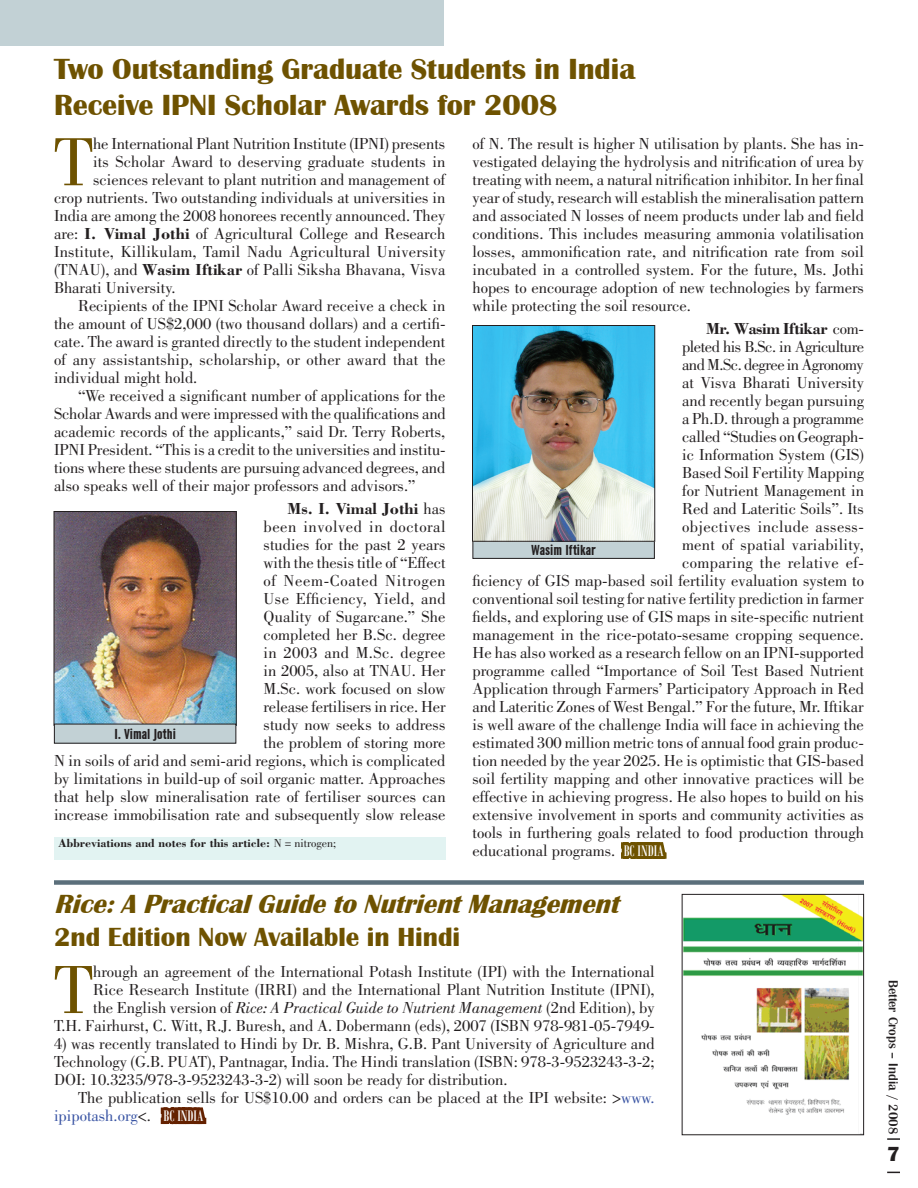
<style>
.page{position:relative;width:918px;height:1188px;background:#fff}
.page>*{position:absolute;margin:0;border:0;box-sizing:border-box;transform-origin:0 0}
.t1{font:70.35px "Bodoni";color:#6e5200}
.t2{font:700 30px/36px "Britannic T";color:#6e5200}
.t3{font:italic 700 27px/32.4px "Britannic T";color:#6e5200}
.t4{font:16.5px/18px "Bodoni";color:#231f20;text-align:right}
.t5{font:16.5px "Bodoni";letter-spacing:-.03em;color:#231f20}
.t6{font:16.5px "Bodoni";letter-spacing:.025em;color:#231f20}
.t7{font:16.5px "Bodoni";color:#3853a3}
.t8{font:700 16.5px "Bodoni";letter-spacing:-.025em;color:#231f20}
.t9{font:15px "URW Grotesk T Bol Con";color:#231f20}
.t10{font:500 13.5px "Britannic T";color:#231f20}
.t11{font:700 12px "Bodoni";color:#231f20}
.s1{font-weight:700}
.s2{font-weight:400}
.s3{font-family:"Bodoni MT Condensed";color:#fff}
.s4{font-style:normal}
.s5{font-style:italic}
.s6{color:#3853a3}
.s7{color:#231f20}
</style>
<div class="page">
<svg style="left:887px;top:1138px;width:13px;height:2px"></svg>
<svg style="left:887px;top:1172px;width:13px;height:1px"></svg>
<div style="left:0;top:0;width:444px;height:46px;background:#c2d1d5"></div>
<img style="left:56px;top:513px;width:179px;height:211px">
<div style="left:54px;top:511px;width:183px;height:215px;border:1px solid #231f20"></div>
<svg style="left:621px;top:842px;width:46px;height:17px"></svg>
<div style="left:473px;top:539px;width:181px;height:19px;background:#c2d1d5"></div>
<div style="left:472px;top:539px;width:183px;height:20px;border:1px solid #231f20"></div>
<svg style="left:160px;top:1107px;width:47px;height:18px"></svg>
<img style="left:684px;top:896px;width:178px;height:219px">
<div style="left:682px;top:894px;width:182px;height:241px;border:1px solid #231f20"></div>
<div style="left:54px;top:724px;width:182px;height:19px;background:#c2d1d5"></div>
<div style="left:54px;top:724px;width:182px;height:20px;border:1px solid #231f20"></div>
<div style="left:54px;top:837px;width:392px;height:23px;background:#e2f3f2"></div>
<div style="left:54px;top:880px;width:810px;height:5px;background:#5b6f7b"></div>
<img style="left:474px;top:327px;width:179px;height:213px">
<div style="left:472px;top:325px;width:183px;height:217px;border:1px solid #231f20"></div>
<p class="t2" style="left:54px;top:51px;width:583px">Two Outstanding Graduate Students in India<br>Receive IPNI Scholar Awards for 2008</p>
<p class="t1" style="left:54px;top:123px;width:41px">T</p>
<p class="t4" style="left:93px;top:135px;width:354px">he International Plant Nutrition Institute (IPNI) presents</p>
<p class="t4" style="left:93px;top:153px;width:354px">its Scholar Award to deserving graduate students in</p>
<p class="t4" style="left:93px;top:171px;width:354px">sciences relevant to plant nutrition and management of</p>
<p class="t4" style="left:54px;top:189px;width:393px">crop nutrients. Two outstanding individuals at universities in</p>
<p class="t4" style="left:54px;top:207px;width:393px">India are among the 2008 honorees recently announced. They</p>
<p class="t4" style="left:54px;top:225px;width:393px">are: <span class="s1">I. Vimal Jothi</span> of Agricultural College and Research</p>
<p class="t4" style="left:54px;top:243px;width:393px">Institute, Killikulam, Tamil Nadu Agricultural University</p>
<p class="t4" style="left:54px;top:261px;width:393px">(TNAU), and <span class="s1">Wasim Iftikar</span> of Palli Siksha Bhavana, Visva</p>
<p class="t4" style="left:54px;top:279px;width:123px">Bharati University.</p>
<p class="t4" style="left:78px;top:297px;width:369px">Recipients of the IPNI Scholar Award receive a check in</p>
<p class="t4" style="left:54px;top:315px;width:393px">the amount of US$2,000 (two thousand dollars) and a certifi-</p>
<p class="t4" style="left:54px;top:333px;width:393px">cate. The award is granted directly to the student independent</p>
<p class="t4" style="left:54px;top:351px;width:393px">of any assistantship, scholarship, or other award that the</p>
<p class="t4" style="left:54px;top:369px;width:145px">individual might hold.</p>
<p class="t4" style="left:78px;top:387px;width:369px">“We received a significant number of applications for the</p>
<p class="t4" style="left:54px;top:405px;width:393px">Scholar Awards and were impressed with the qualifications and</p>
<p class="t4" style="left:54px;top:423px;width:393px">academic records of the applicants,” said Dr. Terry Roberts,</p>
<p class="t4" style="left:54px;top:441px;width:393px">IPNI President. “This is a credit to the universities and institu-</p>
<p class="t4" style="left:54px;top:459px;width:393px">tions where these students are pursuing advanced degrees, and</p>
<p class="t4" style="left:54px;top:477px;width:363px">also speaks well of their major professors and advisors.”</p>
<p class="t4" style="left:54px;top:499px;width:393px"><span class="s1">Ms. I. Vimal Jothi</span> has<br>been involved in doctoral<br>studies for the past 2 years<br>with the thesis title of “Effect<br>of Neem-Coated Nitrogen<br>Use Efficiency, Yield, and<br>Quality of Sugarcane.” She<br>completed her B.Sc. degree<br>in 2003 and M.Sc. degree<br>in 2005, also at TNAU. Her<br>M.Sc. work focused on slow<br>release fertilisers in rice. Her<br>study now seeks to address<br>the problem of storing more<br>N in soils of arid and semi-arid regions, which is complicated by limitations in build-up of soil organic matter. Approaches that help slow mineralisation rate of fertiliser sources can increase immobilisation rate and subsequently slow release</p>
<p class="t9" style="left:114px;top:725px;width:63px">I. Vimal Jothi</p>
<p class="t11" style="left:58px;top:835px;width:279px">Abbreviations and notes for this article: <span class="s2">N = nitrogen;</span></p>
<p class="t4" style="left:472px;top:135px;width:393px;text-align:justify">of N. The result is higher N utilisation by plants. She has in&shy;vestigated delaying the hydrolysis and nitrification of urea by treating with neem, a natural nitrification inhibitor. In her final year of study, research will establish the mineralisation pattern and associated N losses of neem products under lab and field conditions. This includes measuring ammonia volatilisation losses, ammonification rate, and nitrification rate from soil incubated in a controlled system. For the future, Ms. Jothi hopes to encourage adoption of new technologies by farmers while protecting the soil resource.</p>
<p class="t8" style="left:706px;top:318px;width:159px">Mr. Wasim Iftikar <span class="s2">com-</span></p>
<p class="t5" style="left:682px;top:337px;width:183px">pleted his B.Sc. in Agriculture</p>
<p class="t5" style="left:682px;top:355px;width:183px">and M.Sc. degree in Agronomy</p>
<p class="t4" style="left:682px;top:373px;width:183px">at Visva Bharati University</p>
<p class="t4" style="left:682px;top:391px;width:183px">and recently began pursuing</p>
<p class="t4" style="left:682px;top:409px;width:183px">a Ph.D. through a programme</p>
<p class="t4" style="left:682px;top:427px;width:183px">called “Studies on Geograph-</p>
<p class="t4" style="left:682px;top:445px;width:183px">ic Information System (GIS)</p>
<p class="t4" style="left:682px;top:463px;width:183px">Based Soil Fertility Mapping</p>
<p class="t4" style="left:682px;top:481px;width:183px">for Nutrient Management in</p>
<p class="t4" style="left:682px;top:499px;width:183px">Red and Lateritic Soils”. Its</p>
<p class="t6" style="left:682px;top:517px;width:183px">objectives include assess-</p>
<p class="t4" style="left:682px;top:535px;width:183px">ment of spatial variability,</p>
<p class="t6" style="left:682px;top:553px;width:183px">comparing the relative ef-</p>
<p class="t4" style="left:472px;top:571px;width:393px">ficiency of GIS map-based soil fertility evaluation system to</p>
<p class="t4" style="left:472px;top:589px;width:393px">conventional soil testing for native fertility prediction in farmer</p>
<p class="t4" style="left:472px;top:607px;width:393px">fields, and exploring use of GIS maps in site-specific nutrient</p>
<p class="t4" style="left:472px;top:625px;width:393px">management in the rice-potato-sesame cropping sequence.</p>
<p class="t4" style="left:472px;top:643px;width:393px">He has also worked as a research fellow on an IPNI-supported</p>
<p class="t4" style="left:472px;top:661px;width:393px">programme called “Importance of Soil Test Based Nutrient</p>
<p class="t4" style="left:472px;top:679px;width:393px">Application through Farmers’ Participatory Approach in Red</p>
<p class="t4" style="left:472px;top:697px;width:393px">and Lateritic Zones of West Bengal.” For the future, Mr. Iftikar</p>
<p class="t4" style="left:472px;top:715px;width:393px">is well aware of the challenge India will face in achieving the</p>
<p class="t4" style="left:472px;top:733px;width:393px">estimated 300 million metric tons of annual food grain produc-</p>
<p class="t4" style="left:472px;top:751px;width:393px">tion needed by the year 2025. He is optimistic that GIS-based</p>
<p class="t4" style="left:472px;top:769px;width:393px">soil fertility mapping and other innovative practices will be</p>
<p class="t4" style="left:472px;top:787px;width:393px">effective in achieving progress. He also hopes to build on his</p>
<p class="t4" style="left:472px;top:805px;width:393px">extensive involvement in sports and community activities as</p>
<p class="t4" style="left:472px;top:823px;width:393px">tools in furthering goals related to food production through</p>
<p class="t4" style="left:472px;top:841px;width:193px">educational programs. <span class="s3">BC INDIA</span></p>
<p class="t9" style="left:532px;top:542px;width:66px">Wasim Iftikar</p>
<p class="t3" style="left:54px;top:888px;width:574px">Rice:APracticalGuidetoNutrientManagement<br><span class="s4">2nd Edition Now Available in Hindi</span></p>
<p class="t4" style="left:54px;top:963px;width:602px">hrough an agreement of the International Potash Institute (IPI) with the International<br>Rice Research Institute (IRRI) and the International Plant Nutrition Institute (IPNI),<br>the English version of <span class="s5">Rice: A Practical Guide to Nutrient Management</span> (2nd Edition), by<br>T.H. Fairhurst, C. Witt, R.J. Buresh, and A. Dobermann (eds), 2007 (ISBN 978-981-05-7949-</p>
<p class="t4" style="left:54px;top:1035px;width:602px">4) was recently translated to Hindi by Dr. B. Mishra, G.B. Pant University of Agriculture and</p>
<p class="t4" style="left:54px;top:1053px;width:602px">Technology (G.B. PUAT), Pantnagar, India. The Hindi translation (ISBN: 978-3-9523243-3-2;</p>
<p class="t4" style="left:54px;top:1071px;width:455px">DOI: 10.3235/978-3-9523243-3-2) will soon be ready for distribution.</p>
<p class="t4" style="left:78px;top:1089px;width:578px">The publication sells for US$10.00 and orders can be placed at the IPI website: &gt;<span class="s6">www.</span></p>
<p class="t7" style="left:54px;top:1106px;width:151px">ipipotash.org<span class="s7">&lt;.</span> <span class="s3">BC INDIA</span></p>
<p class="t1" style="left:54px;top:951px;width:41px">T</p>
<p class="t10" style="left:901px;top:980px;width:156px;rotate:90deg">Better Crops – India / 2008</p>
</div>
